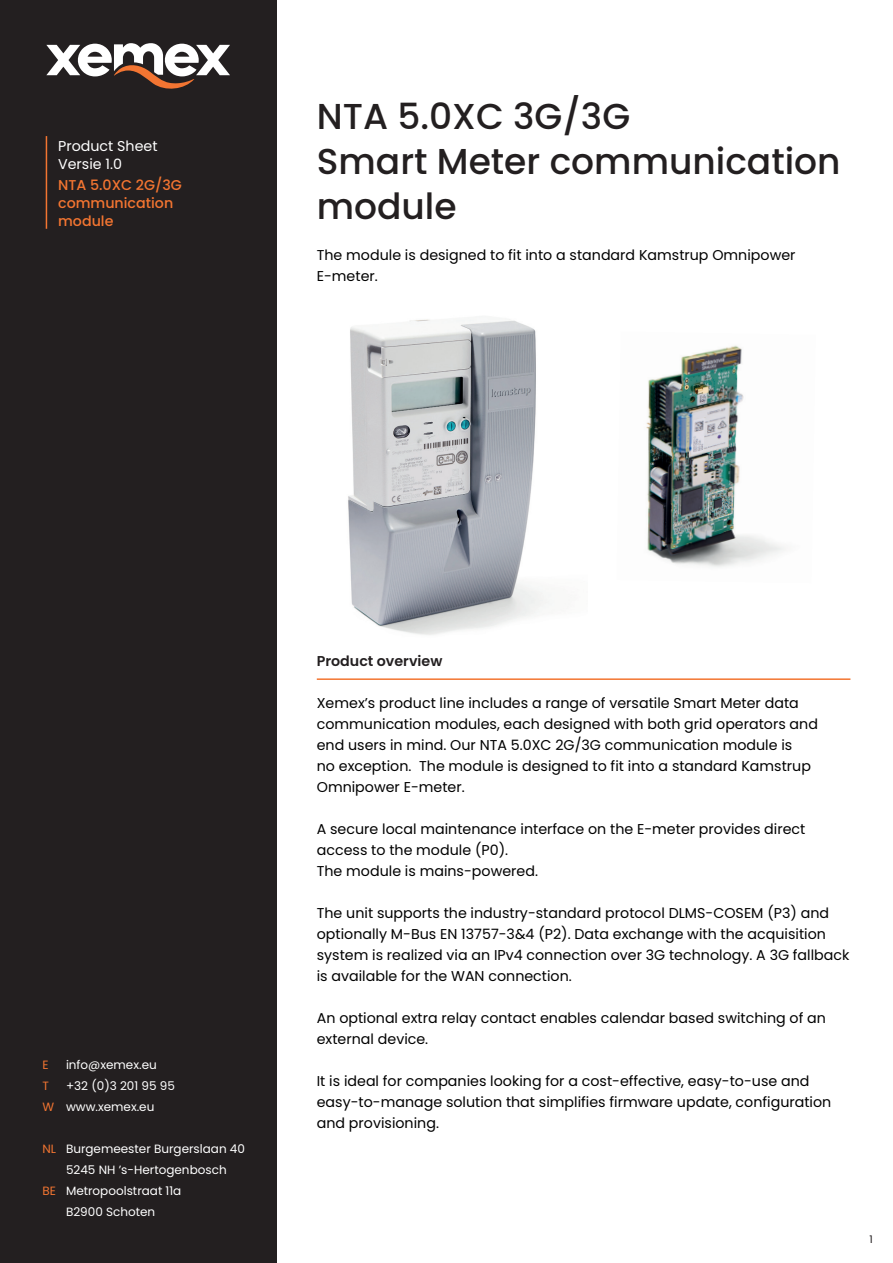
<style>
.page{position:relative;width:893px;height:1263px;background:#fff}
.page>*{position:absolute;margin:0;border:0;box-sizing:border-box;transform-origin:0 0}
.t1{font:500 36px/45px "Poppins";color:#231f20}
.t2{font:14.25px/21px "Poppins";color:#000}
.t3{font:500 14.25px/18px "Poppins";color:#f37531}
.t4{font:14.25px/18px "Poppins";color:#fff}
.t5{font:600 14.25px "Poppins";color:#231f20}
.t6{font:12px/21px "Poppins";color:#fff}
.t7{font:12px/21px "Poppins";color:#f37531}
.t8{font:10.5px "Poppins";color:#231f20}
</style>
<div class="page">
<div style="left:0;top:0;width:276px;height:1263px;background:#231f20"></div>
<svg style="left:46px;top:43px;width:184px;height:46px"></svg>
<hr style="left:46px;top:136px;width:1px;height:93px;background:#f37531">
<hr style="left:317px;top:678px;width:533px;height:2px;background:#f37531">
<img style="left:348px;top:316px;width:202px;height:319px">
<img style="left:646px;top:345px;width:140px;height:222px">
<p class="t4" style="left:58px;top:137px;width:101px">Product Sheet<br>Versie 1.0</p>
<p class="t3" style="left:58px;top:176px;width:125px">NTA 5.0XC 2G/3G communication module</p>
<h1 class="t1" style="left:317px;top:94px;width:525px">NTA 5.0XC 3G/3G<br>Smart Meter communication module</h1>
<p class="t2" style="left:317px;top:244px;width:480px">The module is designed to fit into a standard Kamstrup Omnipower<br>E-meter.</p>
<p class="t7" style="left:42px;top:1054px;width:13px">E<br>T<br>W</p>
<p class="t7" style="left:42px;top:1138px;width:15px">NL</p>
<p class="t7" style="left:42px;top:1180px;width:15px">BE</p>
<p class="t6" style="left:66px;top:1054px;width:110px">info@xemex.eu +32 (0)3 201 95 95 www.xemex.eu</p>
<p class="t6" style="left:66px;top:1138px;width:181px">Burgemeester Burgerslaan 40<br>5245 NH ’s-Hertogenbosch<br>Metropoolstraat 11a<br>B2900 Schoten</p>
<p class="t5" style="left:317px;top:653px;width:127px">Product overview</p>
<p class="t2" style="left:317px;top:693px;width:503px">Xemex’s product line includes a range of versatile Smart Meter data communication modules, each designed with both grid operators and end users in mind. Our NTA 5.0XC 2G/3G communication module is<br>no exception. The module is designed to fit into a standard Kamstrup Omnipower E-meter.</p>
<p class="t2" style="left:317px;top:819px;width:490px">A secure local maintenance interface on the E-meter provides direct access to the module (P0).<br>The module is mains-powered.</p>
<p class="t2" style="left:317px;top:903px;width:534px">The unit supports the industry-standard protocol DLMS-COSEM (P3) and optionally M-Bus EN 13757-3&amp;4 (P2). Data exchange with the acquisition system is realized via an IPv4 connection over 3G technology. A 3G fallback is available for the WAN connection.</p>
<p class="t2" style="left:317px;top:1008px;width:511px">An optional extra relay contact enables calendar based switching of an external device.</p>
<p class="t2" style="left:317px;top:1071px;width:516px">It is ideal for companies looking for a cost-effective, easy-to-use and easy-to-manage solution that simplifies firmware update, configuration and provisioning.</p>
<p class="t8" style="left:870px;top:1233px;width:5px">1</p>
</div>
